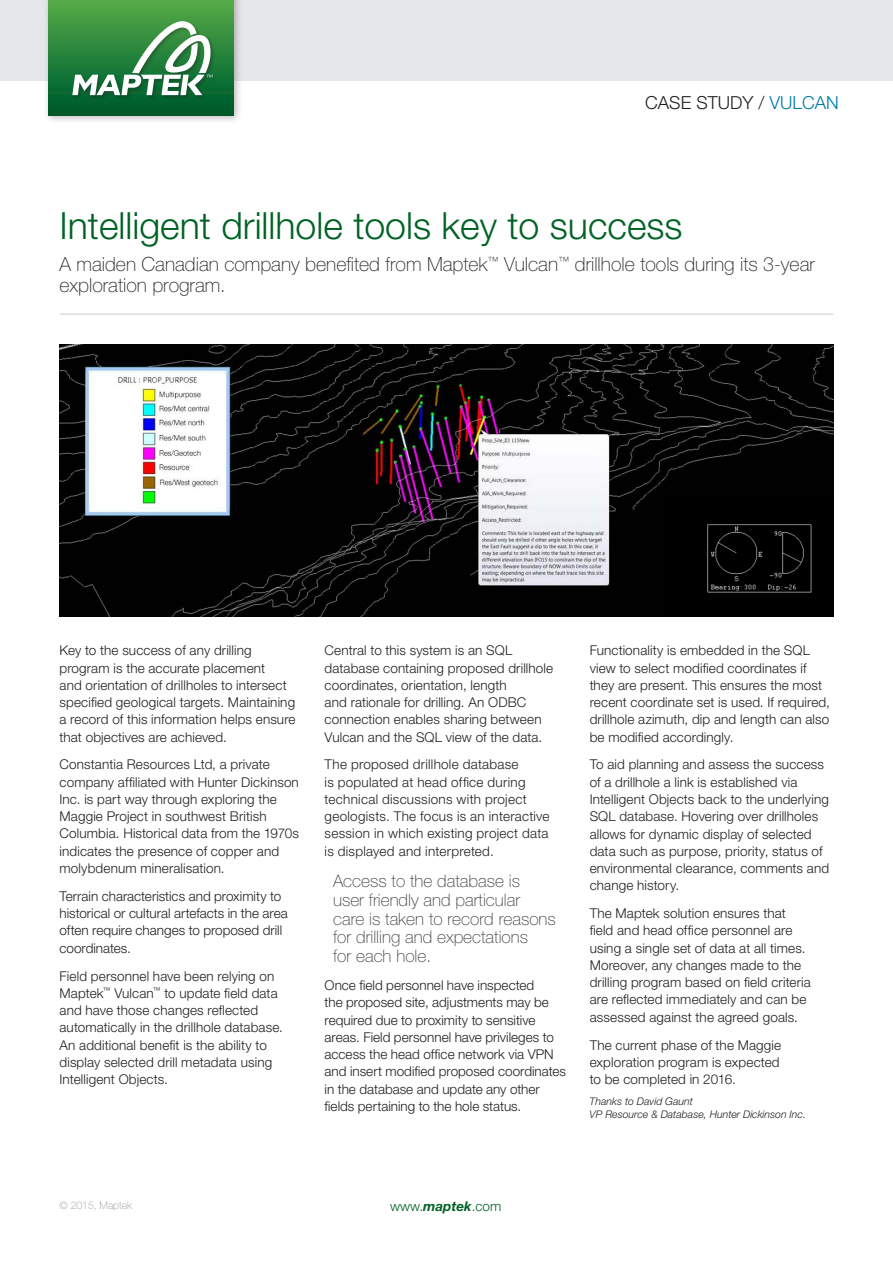
<style>
.page{position:relative;width:893px;height:1263px;background:#fff}
.page>*{position:absolute;margin:0;border:0;box-sizing:border-box;transform-origin:0 0}
.Heading{font:300 37.5px "Helvetica Neue LT Std";color:#006224}
.Sub_heading{font:100 19.5px/21px "Helvetica Neue LT Std";color:#231f20}
.t1{font:300 18px "Helvetica Neue LT Std";color:#231f20}
.t2{font:100 17.25px/18.8px "Helvetica Neue LT Std";color:#3e3e3f}
.Article_Text_-_Light{font:300 13.5px/17.2px "Helvetica Neue LT Std";letter-spacing:.01em;color:#231f20}
.t3{font:300 13.5px "Helvetica Neue LT Std";color:#006224}
.Article_Text_-_Light-2{font:italic 300 10.5px/12.8px "Helvetica Neue LT Std";color:#231f20}
.t4{font:100 10.5px "Helvetica Neue LT Std";letter-spacing:-.005em;color:#939598}
.s1{color:#007ba8}
.s2{font-weight:700;font-style:italic}
</style>
<div class="page">
<div style="left:0;top:0;width:893px;height:81px;background:#e6e7e9"></div>
<div style="left:43px;top:0;width:201px;height:124px;background:#231f20;opacity:.3"></div>
<div style="left:48px;top:0;width:186px;height:16px;background:#54aa46"></div>
<div style="left:48px;top:2px;width:186px;height:113px;background:linear-gradient(to bottom,#53a948,#00582c)"></div>
<div style="left:71px;top:20px;width:147px;height:80px;background:#231f20;opacity:.35"></div>
<svg style="left:72px;top:21px;width:141px;height:74px;background:#60a16e"></svg>
<hr style="left:60px;top:313px;width:773px;height:2px;background:#dcdddf">
<img style="left:60px;top:344px;width:773px;height:272px">
<img style="left:666px;top:498px;width:167px;height:119px">
<h3 class="t1" style="left:645px;top:91px;width:195px">CASE STUDY / <span class="s1">VULCAN</span></h3>
<p class="Heading" style="left:60px;top:203px;width:624px">Intelligent drillhole tools key to success</p>
<p class="Sub_heading" style="left:60px;top:254px;width:757px">A maiden Canadian company benefited from Maptek<sup>™</sup> Vulcan<sup>™</sup> drillhole tools during its 3-year exploration program.</p>
<p class="Article_Text_-_Light" style="left:60px;top:642px;width:238px">Key to the success of any drilling program is the accurate placement<br>and orientation of drillholes to intersect specified geological targets. Maintaining a record of this information helps ensure that objectives are achieved.</p>
<p class="Article_Text_-_Light" style="left:60px;top:756px;width:241px">Constantia Resources Ltd, a private company affiliated with Hunter Dickinson Inc. is part way through exploring the Maggie Project in southwest British Columbia. Historical data from the 1970s indicates the presence of copper and molybdenum mineralisation.</p>
<p class="Article_Text_-_Light" style="left:60px;top:887px;width:230px">Terrain characteristics and proximity to historical or cultural artefacts in the area often require changes to proposed drill coordinates.</p>
<p class="Article_Text_-_Light" style="left:60px;top:967px;width:225px">Field personnel have been relying on Maptek<sup>™</sup> Vulcan<sup>™</sup> to update field data and have those changes reflected automatically in the drillhole database.<br>An additional benefit is the ability to display selected drill metadata using Intelligent Objects.</p>
<p class="Article_Text_-_Light" style="left:325px;top:642px;width:230px">Central to this system is an SQL database containing proposed drillhole coordinates, orientation, length<br>and rationale for drilling. An ODBC connection enables sharing between Vulcan and the SQL view of the data.</p>
<p class="Article_Text_-_Light" style="left:325px;top:756px;width:227px">The proposed drillhole database<br>is populated at head office during technical discussions with project geologists. The focus is an interactive session in which existing project data is displayed and interpreted.</p>
<p class="t2" style="left:333px;top:872px;width:224px">Access to the database is<br>user friendly and particular<br>care is taken to record reasons for drilling and expectations<br>for each hole.</p>
<p class="Article_Text_-_Light" style="left:325px;top:976px;width:243px">Once field personnel have inspected<br>the proposed site, adjustments may be required due to proximity to sensitive areas. Field personnel have privileges to access the head office network via VPN and insert modified proposed coordinates in the database and update any other fields pertaining to the hole status.</p>
<p class="Article_Text_-_Light" style="left:590px;top:642px;width:242px">Functionality is embedded in the SQL view to select modified coordinates if they are present. This ensures the most recent coordinate set is used. If required, drillhole azimuth, dip and length can also be modified accordingly.</p>
<p class="Article_Text_-_Light" style="left:590px;top:756px;width:241px">To aid planning and assess the success of a drillhole a link is established via Intelligent Objects back to the underlying SQL database. Hovering over drillholes allows for dynamic display of selected data such as purpose, priority, status of environmental clearance, comments and change history.</p>
<p class="Article_Text_-_Light" style="left:590px;top:904px;width:223px">The Maptek solution ensures that field and head office personnel are using a single set of data at all times.<br>Moreover, any changes made to the drilling program based on field criteria are reflected immediately and can be assessed against the agreed goals.</p>
<p class="Article_Text_-_Light" style="left:590px;top:1036px;width:193px;text-align:justify">The current phase of the Maggie exploration program is expected to be completed in 2016.</p>
<p class="Article_Text_-_Light-2" style="left:590px;top:1095px;width:218px">Thanks to David Gaunt<br>VP Resource &amp; Database, Hunter Dickinson Inc.</p>
<p class="t4" style="left:60px;top:1199px;width:74px">© 2015, Maptek</p>
<p class="t3" style="left:390px;top:1198px;width:113px">www.<span class="s2">maptek</span>.com</p>
</div>
